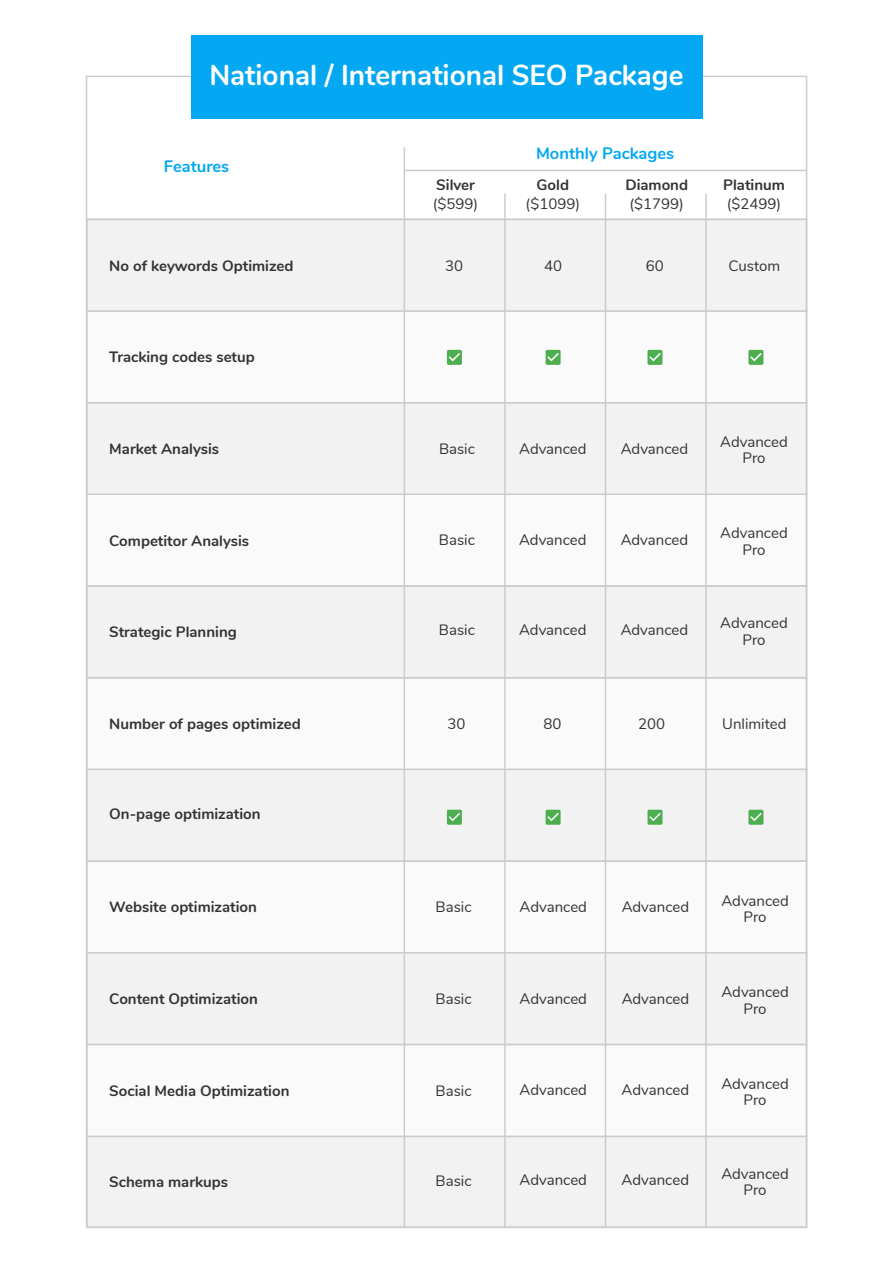
<style>
.page{position:relative;width:893px;height:1263px;background:#fff}
.page>*{position:absolute;margin:0;border:0;box-sizing:border-box;transform-origin:0 0}
.t1{font:700 28.8px "Nunito";color:#fff}
.t2{font:700 16.5px "Nunito";color:#03a8f3}
.t3{font:15px/16.5px "Nunito";color:#333;text-align:center}
.t4{font:700 15px "Nunito";color:#333}
</style>
<div class="page">
<div style="left:86px;top:1136px;width:721px;height:92px;background:#f2f2f2;border:2px solid #ccc"></div>
<div style="left:86px;top:677px;width:721px;height:93px;background:#fafafa;border:2px solid #ccc"></div>
<div style="left:86px;top:769px;width:721px;height:93px;background:#f2f2f2;border:2px solid #ccc"></div>
<div style="left:86px;top:860px;width:721px;height:94px;background:#fafafa;border:2px solid #ccc"></div>
<div style="left:86px;top:952px;width:721px;height:93px;background:#f2f2f2;border:2px solid #ccc"></div>
<div style="left:86px;top:1044px;width:721px;height:93px;background:#fafafa;border:2px solid #ccc"></div>
<div style="left:86px;top:585px;width:721px;height:93px;background:#f2f2f2;border:2px solid #ccc"></div>
<div style="left:86px;top:493px;width:721px;height:93px;background:#fafafa;border:2px solid #ccc"></div>
<div style="left:86px;top:402px;width:721px;height:93px;background:#f2f2f2;border:2px solid #ccc"></div>
<div style="left:86px;top:310px;width:721px;height:93px;background:#fafafa;border:2px solid #ccc"></div>
<div style="left:86px;top:219px;width:721px;height:93px;background:#f2f2f2;border:2px solid #ccc"></div>
<div style="left:191px;top:35px;width:511px;height:83px;background:#04a8f2"></div>
<hr style="left:86px;top:219px;width:721px;height:1px;background:#ccc">
<hr style="left:404px;top:170px;width:403px;height:1px;background:#ccc">
<hr style="left:404px;top:147px;width:1px;height:1081px;background:#ccc">
<hr style="left:504px;top:193px;width:2px;height:1035px;background:#ccc">
<hr style="left:605px;top:193px;width:1px;height:1035px;background:#ccc">
<hr style="left:705px;top:193px;width:2px;height:1035px;background:#ccc">
<svg style="left:447px;top:350px;width:15px;height:15px"></svg>
<svg style="left:546px;top:350px;width:15px;height:15px"></svg>
<svg style="left:647px;top:350px;width:15px;height:15px"></svg>
<svg style="left:748px;top:350px;width:15px;height:15px"></svg>
<svg style="left:447px;top:810px;width:15px;height:15px"></svg>
<svg style="left:546px;top:810px;width:15px;height:15px"></svg>
<svg style="left:647px;top:810px;width:15px;height:15px"></svg>
<svg style="left:748px;top:810px;width:15px;height:15px"></svg>
<h1 class="t1" style="left:209px;top:54px;width:476px">National / International SEO Package</h1>
<p class="t2" style="left:164px;top:154px;width:67px">Features</p>
<p class="t4" style="left:436px;top:173px;width:40px">Silver</p>
<p class="t3" style="left:433px;top:195px;width:47px">($599)</p>
<p class="t2" style="left:536px;top:141px;width:140px">Monthly Packages</p>
<p class="t4" style="left:537px;top:173px;width:34px">Gold</p>
<p class="t3" style="left:526px;top:195px;width:56px">($1099)</p>
<p class="t4" style="left:625px;top:173px;width:64px">Diamond</p>
<p class="t3" style="left:629px;top:195px;width:56px">($1799)</p>
<p class="t4" style="left:723px;top:173px;width:63px">Platinum</p>
<p class="t3" style="left:727px;top:195px;width:56px">($2499)</p>
<p class="t4" style="left:109px;top:254px;width:186px">No of keywords Optimized</p>
<p class="t3" style="left:445px;top:256px;width:19px">30</p>
<p class="t3" style="left:544px;top:256px;width:19px">40</p>
<p class="t3" style="left:646px;top:256px;width:19px">60</p>
<p class="t3" style="left:728px;top:256px;width:53px">Custom</p>
<p class="t4" style="left:109px;top:346px;width:147px">Tracking codes setup</p>
<p class="t4" style="left:109px;top:437px;width:111px">Market Analysis</p>
<p class="t3" style="left:439px;top:439px;width:37px">Basic</p>
<p class="t3" style="left:519px;top:439px;width:69px">Advanced</p>
<p class="t3" style="left:621px;top:439px;width:69px">Advanced</p>
<p class="t3" style="left:720px;top:432px;width:69px">Advanced<br>Pro</p>
<p class="t4" style="left:109px;top:529px;width:141px">Competitor Analysis</p>
<p class="t3" style="left:439px;top:531px;width:37px">Basic</p>
<p class="t3" style="left:519px;top:531px;width:69px">Advanced</p>
<p class="t3" style="left:621px;top:531px;width:69px">Advanced</p>
<p class="t3" style="left:720px;top:524px;width:69px">Advanced<br>Pro</p>
<p class="t4" style="left:109px;top:621px;width:129px">Strategic Planning</p>
<p class="t3" style="left:439px;top:621px;width:37px">Basic</p>
<p class="t3" style="left:519px;top:621px;width:69px">Advanced</p>
<p class="t3" style="left:621px;top:621px;width:69px">Advanced</p>
<p class="t3" style="left:720px;top:614px;width:69px">Advanced<br>Pro</p>
<p class="t4" style="left:109px;top:713px;width:193px">Number of pages optimized</p>
<p class="t3" style="left:448px;top:714px;width:19px">30</p>
<p class="t3" style="left:544px;top:714px;width:19px">80</p>
<p class="t3" style="left:638px;top:714px;width:28px">200</p>
<p class="t3" style="left:722px;top:714px;width:66px">Unlimited</p>
<p class="t4" style="left:109px;top:803px;width:153px">On-page optimization</p>
<p class="t4" style="left:109px;top:896px;width:149px">Website optimization</p>
<p class="t3" style="left:436px;top:898px;width:37px">Basic</p>
<p class="t3" style="left:519px;top:898px;width:69px">Advanced</p>
<p class="t3" style="left:622px;top:898px;width:69px">Advanced</p>
<p class="t3" style="left:721px;top:891px;width:69px">Advanced<br>Pro</p>
<p class="t4" style="left:109px;top:988px;width:150px">Content Optimization</p>
<p class="t3" style="left:436px;top:989px;width:37px">Basic</p>
<p class="t3" style="left:519px;top:989px;width:69px">Advanced</p>
<p class="t3" style="left:622px;top:989px;width:69px">Advanced</p>
<p class="t3" style="left:721px;top:983px;width:69px">Advanced<br>Pro</p>
<p class="t4" style="left:109px;top:1080px;width:182px">Social Media Optimization</p>
<p class="t3" style="left:436px;top:1082px;width:37px">Basic</p>
<p class="t3" style="left:519px;top:1081px;width:69px">Advanced</p>
<p class="t3" style="left:622px;top:1081px;width:69px">Advanced</p>
<p class="t3" style="left:721px;top:1074px;width:69px">Advanced<br>Pro</p>
<p class="t4" style="left:109px;top:1170px;width:120px">Schema markups</p>
<p class="t3" style="left:436px;top:1172px;width:37px">Basic</p>
<p class="t3" style="left:519px;top:1171px;width:69px">Advanced</p>
<p class="t3" style="left:622px;top:1171px;width:69px">Advanced</p>
<p class="t3" style="left:721px;top:1164px;width:69px">Advanced<br>Pro</p>
</div>
